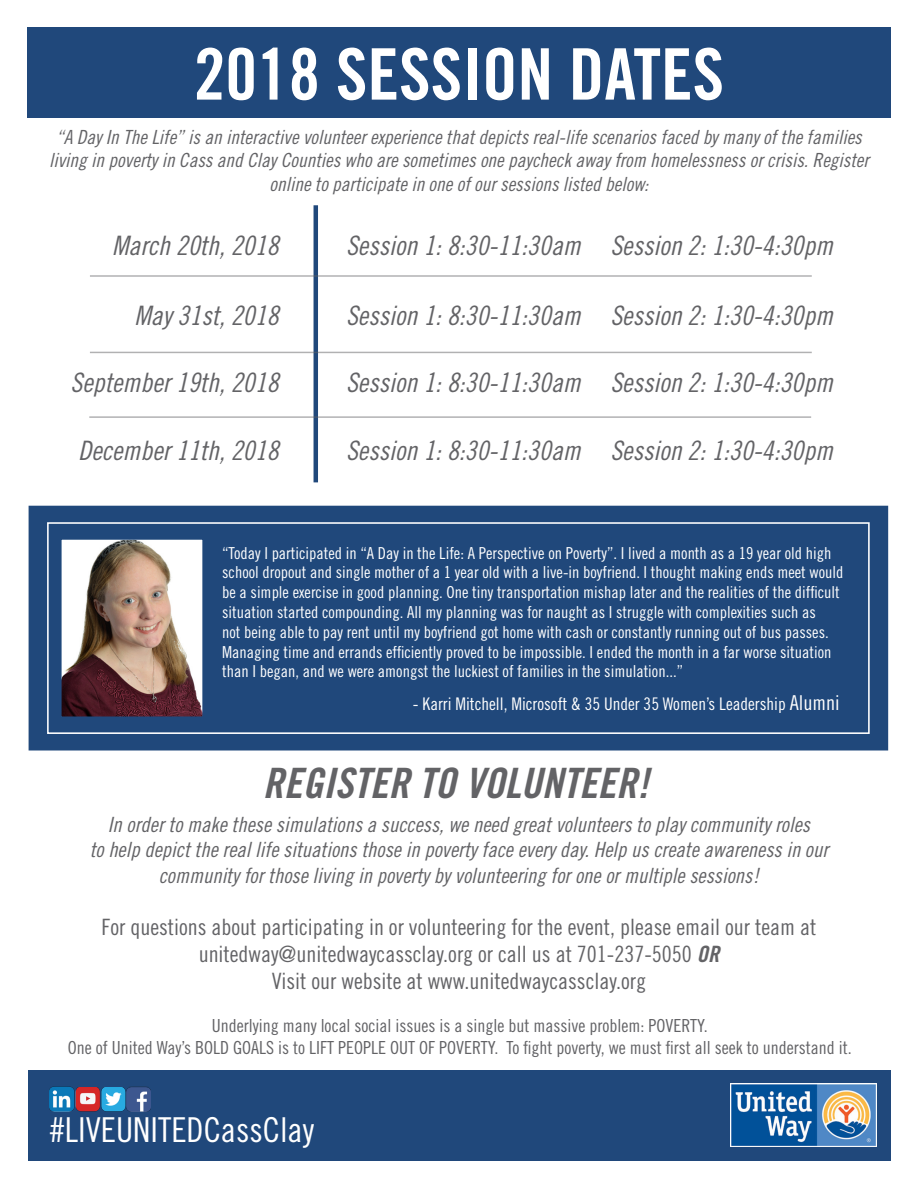
<style>
.page{position:relative;width:918px;height:1188px;background:#fff}
.page>*{position:absolute;margin:0;border:0;box-sizing:border-box;transform-origin:0 0}
.t1{font:71.1px "Trade Gothic Bold Cond Twenty";color:#fff}
.t2{font:41.85px "Trade Gothic Bold Cond Twenty Obl";color:#636366}
.t3{font:34.35px "Trade Gothic Cond Eighteen";color:#fff}
.t4{font:26.7px "Trade Gothic Cond Eighteen Obl";color:#636366}
.t5{font:22.5px/27px "Trade Gothic Cond Eighteen";color:#636366;text-align:center}
.t6{font:21px/25.2px "Trade Gothic Cond Eighteen Obl";color:#636366;text-align:center}
.t7{font:19.5px/23.4px "Trade Gothic Cond Eighteen Obl";color:#636366;text-align:center}
.t8{font:18px "Trade Gothic Cond Eighteen";color:#636366}
.t9{font:17.4px "Trade Gothic Cond Eighteen";color:#fff}
.t10{font:16.5px/19.8px "Trade Gothic Cond Eighteen";color:#fff}
.s1{font-size:20.55px}
.s2{font-family:"Trade Gothic Bold Cond Twenty Obl"}
</style>
<div class="page">
<div style="left:29px;top:506px;width:859px;height:245px;background:#20487b;border:2px solid #20487b"></div>
<div style="left:47px;top:522px;width:823px;height:212px;border:2px solid #fff"></div>
<img style="left:62px;top:541px;width:140px;height:175px">
<div style="left:58px;top:537px;width:148px;height:183px;border:3px solid #20487b"></div>
<div style="left:29px;top:1070px;width:862px;height:91px;background:#20487b"></div>
<img style="left:731px;top:1084px;width:145px;height:63px">
<div style="left:27px;top:27px;width:864px;height:91px;background:#20487b"></div>
<img style="left:76px;top:1087px;width:75px;height:24px">
<img style="left:50px;top:1087px;width:24px;height:24px">
<hr style="left:314px;top:205px;width:4px;height:277px;background:#20487b">
<hr style="left:90px;top:275px;width:722px;height:2px;background:#636366">
<hr style="left:90px;top:352px;width:722px;height:1px;background:#636366">
<hr style="left:89px;top:416px;width:722px;height:2px;background:#636366">
<p class="t1" style="left:194px;top:31px;width:532px">2018 SESSION DATES</p>
<p class="t7" style="left:49px;top:125px;width:821px">“A Day In The Life” is an interactive volunteer experience that depicts real-life scenarios faced by many of the families living in poverty in Cass and Clay Counties who are sometimes one paycheck away from homelessness or crisis. Register online to participate in one of our sessions listed below:</p>
<p class="t4" style="left:112px;top:229px;width:168px">March 20th, 2018</p>
<p class="t4" style="left:346px;top:229px;width:489px">Session 1: 8:30-11:30am Session 2: 1:30-4:30pm</p>
<p class="t4" style="left:135px;top:300px;width:146px">May 31st, 2018</p>
<p class="t4" style="left:346px;top:300px;width:489px">Session 1: 8:30-11:30am Session 2: 1:30-4:30pm</p>
<p class="t4" style="left:71px;top:367px;width:209px">September 19th, 2018</p>
<p class="t4" style="left:346px;top:367px;width:489px">Session 1: 8:30-11:30am Session 2: 1:30-4:30pm</p>
<p class="t4" style="left:78px;top:434px;width:202px">December 11th, 2018</p>
<p class="t4" style="left:346px;top:434px;width:489px">Session 1: 8:30-11:30am Session 2: 1:30-4:30pm</p>
<p class="t10" style="left:222px;top:543px;width:623px">“Today I participated in “A Day in the Life: A Perspective on Poverty”. I lived a month as a 19 year old high school dropout and single mother of a 1 year old with a live-in boyfriend. I thought making ends meet would be a simple exercise in good planning. One tiny transportation mishap later and the realities of the difficult situation started compounding. All my planning was for naught as I struggle with complexities such as<br>not being able to pay rent until my boyfriend got home with cash or constantly running out of bus passes.<br>Managing time and errands efficiently proved to be impossible. I ended the month in a far worse situation than I began, and we were amongst the luckiest of families in the simulation...”</p>
<p class="t9" style="left:413px;top:694px;width:428px">- Karri Mitchell, Microsoft &amp; 35 Under 35 Women’s Leadership <span class="s1">Alumni</span></p>
<p class="t2" style="left:263px;top:757px;width:387px">REGISTER TO VOLUNTEER!</p>
<p class="t6" style="left:108px;top:812px;width:704px">In order to make these simulations a success, we need great volunteers to play community roles</p>
<p class="t6" style="left:90px;top:837px;width:740px">to help depict the real life situations those in poverty face every day. Help us create awareness in our community for those living in poverty by volunteering for one or multiple sessions!</p>
<p class="t5" style="left:102px;top:913px;width:716px">For questions about participating in or volunteering for the event, please email our team at unitedway@unitedwaycassclay.org or call us at 701-237-5050 <span class="s2">OR</span></p>
<p class="t5" style="left:272px;top:967px;width:376px">Visit our website at www.unitedwaycassclay.org</p>
<p class="t8" style="left:212px;top:1015px;width:498px">Underlying many local social issues is a single but massive problem: POVERTY.</p>
<p class="t8" style="left:68px;top:1037px;width:785px">One of United Way’s BOLD GOALS is to LIFT PEOPLE OUT OF POVERTY. To fight poverty, we must first all seek to understand it.</p>
<p class="t3" style="left:50px;top:1109px;width:266px">#LIVEUNITEDCassClay</p>
</div>
